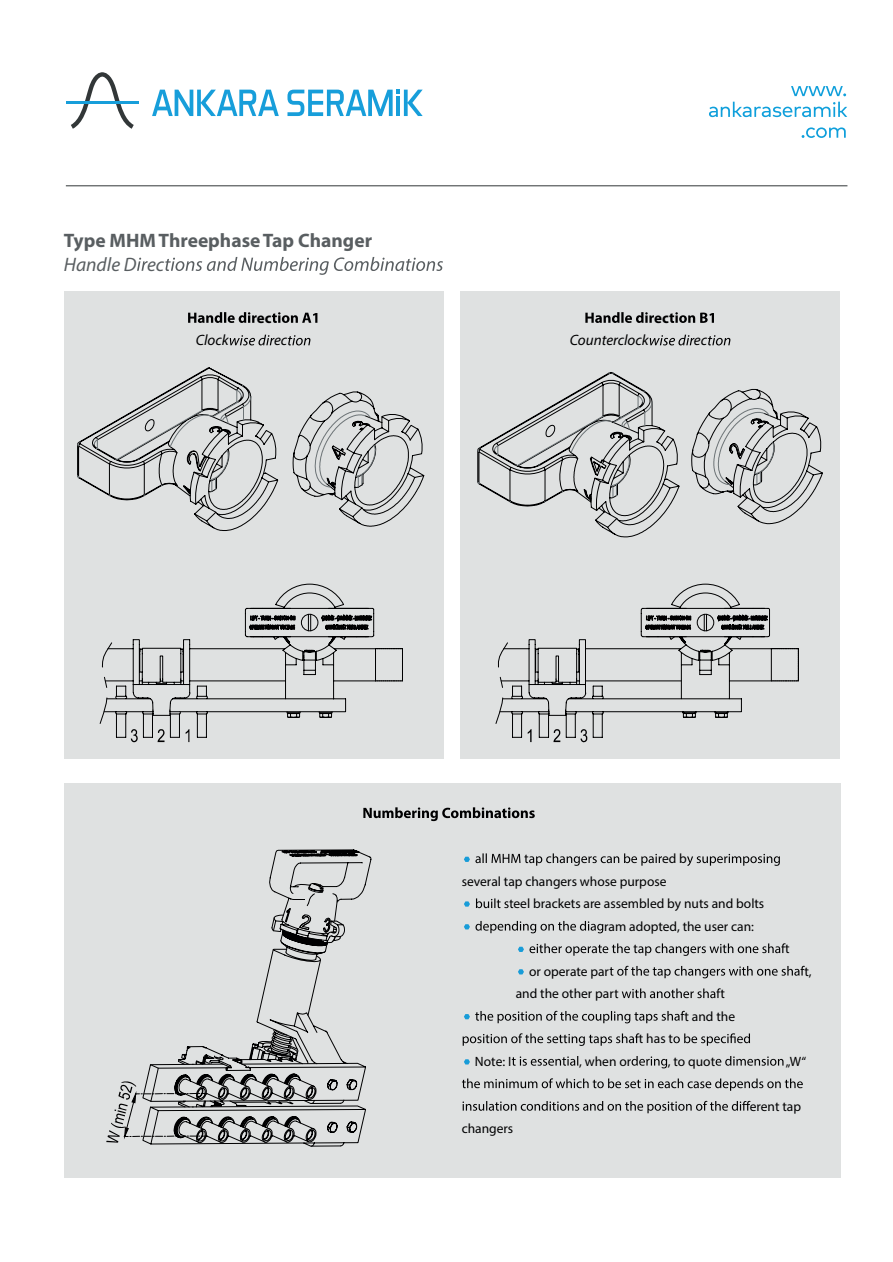
<style>
.page{position:relative;width:893px;height:1262px;background:#fff}
.page>*{position:absolute;margin:0;border:0;box-sizing:border-box;transform-origin:0 0}
.t1{font:700 19.5px "Myriad Pro";color:#595e61}
.t2{font:italic 19.5px "Myriad Pro";color:#595e61}
.t3{font:italic 15px "Myriad Pro";color:#000001}
.t4{font:700 15px "Myriad Pro";color:#000001}
.t5{font:13.5px/22.5px "Myriad Pro";color:#000001}
</style>
<div class="page">
<div style="left:460px;top:291px;width:380px;height:468px;background:#dfe1e1"></div>
<div style="left:64px;top:291px;width:379px;height:468px;background:#dfe1e1"></div>
<div style="left:64px;top:783px;width:776px;height:395px;background:#dfe1e1"></div>
<svg style="left:252px;top:849px;width:108px;height:197px"></svg>
<svg style="left:106px;top:1046px;width:260px;height:100px"></svg>
<svg style="left:100px;top:583px;width:698px;height:159px"></svg>
<svg style="left:77px;top:367px;width:201px;height:164px"></svg>
<svg style="left:292px;top:391px;width:132px;height:135px"></svg>
<svg style="left:691px;top:389px;width:132px;height:135px"></svg>
<svg style="left:477px;top:372px;width:202px;height:165px"></svg>
<svg style="left:687px;top:854px;width:92px;height:12px"></svg>
<svg style="left:476px;top:898px;width:37px;height:10px"></svg>
<svg style="left:609px;top:965px;width:195px;height:13px"></svg>
<svg style="left:614px;top:988px;width:106px;height:10px"></svg>
<svg style="left:462px;top:1033px;width:177px;height:12px"></svg>
<svg style="left:673px;top:1033px;width:77px;height:12px"></svg>
<svg style="left:512px;top:1056px;width:66px;height:9px"></svg>
<svg style="left:631px;top:1056px;width:36px;height:12px"></svg>
<svg style="left:715px;top:1056px;width:68px;height:9px"></svg>
<svg style="left:462px;top:1078px;width:340px;height:12px"></svg>
<svg style="left:462px;top:1100px;width:288px;height:13px"></svg>
<svg style="left:137px;top:258px;width:11px;height:13px"></svg>
<svg style="left:165px;top:257px;width:278px;height:18px"></svg>
<svg style="left:188px;top:312px;width:69px;height:11px"></svg>
<svg style="left:272px;top:312px;width:45px;height:11px"></svg>
<svg style="left:230px;top:335px;width:44px;height:10px"></svg>
<svg style="left:288px;top:335px;width:22px;height:10px"></svg>
<svg style="left:585px;top:312px;width:69px;height:11px"></svg>
<svg style="left:669px;top:312px;width:45px;height:11px"></svg>
<svg style="left:649px;top:335px;width:45px;height:10px"></svg>
<svg style="left:708px;top:335px;width:22px;height:10px"></svg>
<svg style="left:363px;top:807px;width:172px;height:14px"></svg>
<svg style="left:801px;top:127px;width:44px;height:11px"></svg>
<svg style="left:709px;top:102px;width:138px;height:15px"></svg>
<svg style="left:791px;top:86px;width:55px;height:10px"></svg>
<svg style="left:71px;top:72px;width:63px;height:57px"></svg>
<hr style="left:66px;top:102px;width:73px;height:2px;background:#179eda">
<svg style="left:152px;top:90px;width:127px;height:26px"></svg>
<svg style="left:287px;top:90px;width:135px;height:26px"></svg>
<hr style="left:396px;top:97px;width:4px;height:19px;background:#179eda">
<hr style="left:66px;top:185px;width:781px;height:1px;background:#323738">
<svg style="left:464px;top:853px;width:198px;height:12px"></svg>
<svg style="left:464px;top:901px;width:6px;height:5px"></svg>
<svg style="left:464px;top:921px;width:139px;height:12px"></svg>
<svg style="left:518px;top:943px;width:267px;height:12px"></svg>
<svg style="left:518px;top:969px;width:6px;height:5px"></svg>
<svg style="left:464px;top:1010px;width:221px;height:13px"></svg>
<svg style="left:464px;top:1059px;width:6px;height:5px"></svg>
<h1 class="t1" style="left:64px;top:228px;width:310px">Type MHM Threephase Tap Changer</h1>
<h1 class="t2" style="left:64px;top:252px;width:102px">Handle D ec</h1>
<p class="t4" style="left:257px;top:308px;width:16px">ec</p>
<p class="t3" style="left:196px;top:331px;width:34px">Clock</p>
<p class="t3" style="left:274px;top:331px;width:15px">ec</p>
<p class="t4" style="left:654px;top:308px;width:16px">ec</p>
<p class="t3" style="left:569px;top:331px;width:80px">Counterclock</p>
<p class="t3" style="left:694px;top:331px;width:15px">ec</p>
<p class="t5" style="left:461px;top:847px;width:227px;text-indent:200px">ed b several tap changers whose purpose</p>
<p class="t5" style="left:604px;top:892px;width:162px;text-indent:-91px">eel brackets are assembled by nuts and bolts ram adopted, the user can:</p>
<p class="t5" style="left:785px;top:937px;width:6px">t</p>
<p class="t5" style="left:529px;top:959px;width:81px">or operate par</p>
<p class="t5" style="left:804px;top:959px;width:9px">t,</p>
<p class="t5" style="left:515px;top:982px;width:100px">and the other par</p>
<p class="t5" style="left:684px;top:982px;width:52px;text-indent:36px">t<br>t and the</p>
<p class="t5" style="left:639px;top:1027px;width:36px">t has t</p>
<p class="t5" style="left:475px;top:1049px;width:38px">Note: I</p>
<p class="t5" style="left:579px;top:1049px;width:54px">, when or</p>
<p class="t5" style="left:668px;top:1049px;width:49px">, to quot</p>
<p class="t5" style="left:785px;top:1049px;width:22px">„W“</p>
<p class="t5" style="left:749px;top:1094px;width:53px">erent tap</p>
<p class="t5" style="left:461px;top:1117px;width:53px">changers</p>
</div>
